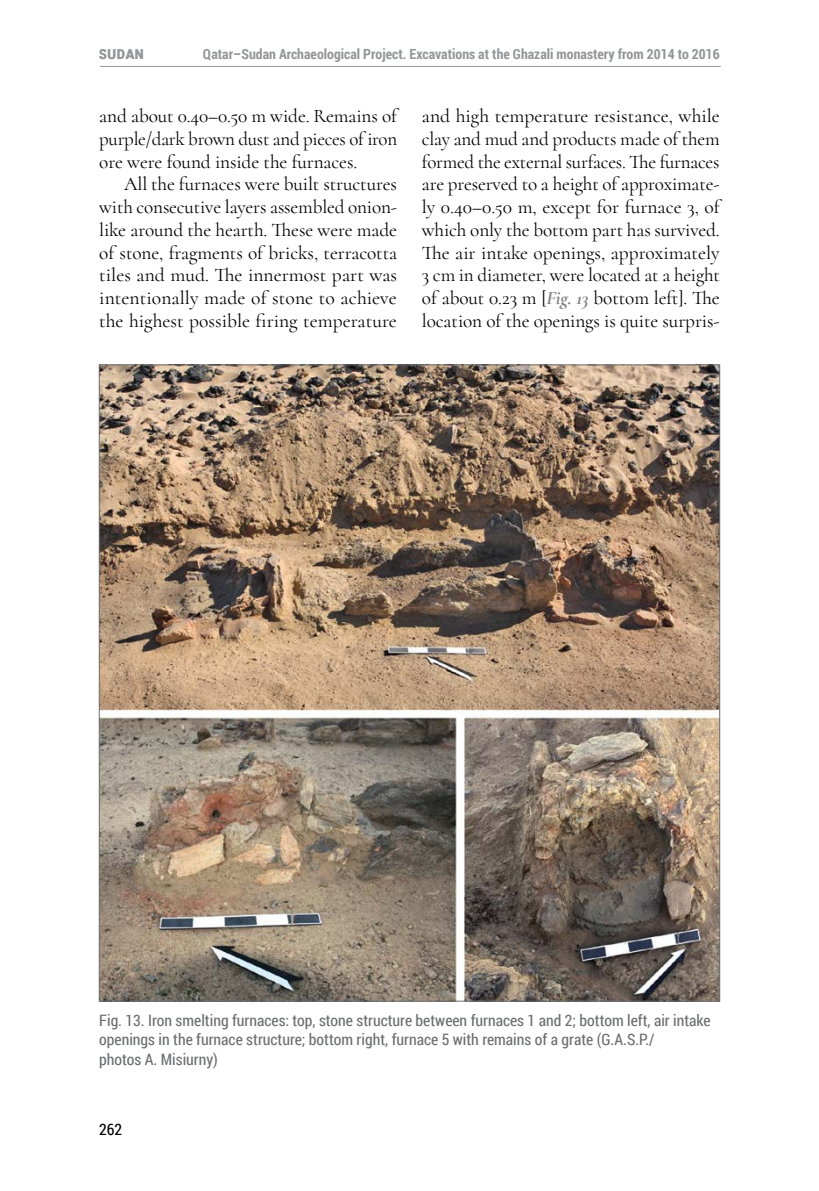
<style>
.page{position:relative;width:819px;height:1191px;background:#fff}
.page>*{position:absolute;margin:0;border:0;box-sizing:border-box;transform-origin:0 0}
.t1{font:19.25px/22.8px "Cormorant";letter-spacing:-.005em;color:#000;text-align:justify}
.t2{font:700 17.5px "Roboto Condensed";color:#939598}
.t3{font:15.75px/19.2px "Roboto Condensed";color:#6d6e71}
.t4{font:15.75px "Roboto Condensed";color:#000}
.t5{font:700 14px "Roboto Condensed";color:#939598}
.s1{font-weight:700;font-style:italic;color:#808080}
</style>
<div class="page">
<hr style="left:100px;top:66px;width:620px;height:1px;background:#939598">
<img style="left:101px;top:367px;width:617px;height:632px">
<p class="t2" style="left:99px;top:40px;width:47px">SUDAN</p>
<p class="t5" style="left:203px;top:44px;width:518px">Qatar–Sudan Archaeological Project. Excavations at the Ghazali monastery from 2014 to 2016</p>
<p class="t1" style="left:99px;top:104px;width:299px">and about 0.40–0.50 m wide. Remains of purple/dark brown dust and pieces of iron ore were found inside the furnaces.</p>
<p class="t1" style="left:99px;top:173px;width:299px;text-indent:25px">All the furnaces were built structures with consecutive layers assembled onion&shy;like around the hearth. These were made of stone, fragments of bricks, terracotta tiles and mud. The innermost part was intentionally made of stone to achieve the highest possible firing temperature</p>
<p class="t1" style="left:422px;top:104px;width:299px">and high temperature resistance, while clay and mud and products made of them formed the external surfaces. The furnaces are preserved to a height of approximate&shy;ly 0.40–0.50 m, except for furnace 3, of which only the bottom part has survived.<br>The air intake openings, approximately 3 cm in diameter, were located at a height of about 0.23 m [<span class="s1">Fig. 13</span> bottom left]. The location of the openings is quite surpris-</p>
<p class="t3" style="left:99px;top:1010px;width:613px">Fig. 13. Iron smelting furnaces: top, stone structure between furnaces 1 and 2; bottom left, air intake openings in the furnace structure; bottom right, furnace 5 with remains of a grate (G.A.S.P./<br>photos A. Misiurny)</p>
<p class="t4" style="left:99px;top:1119px;width:25px">262</p>
</div>
